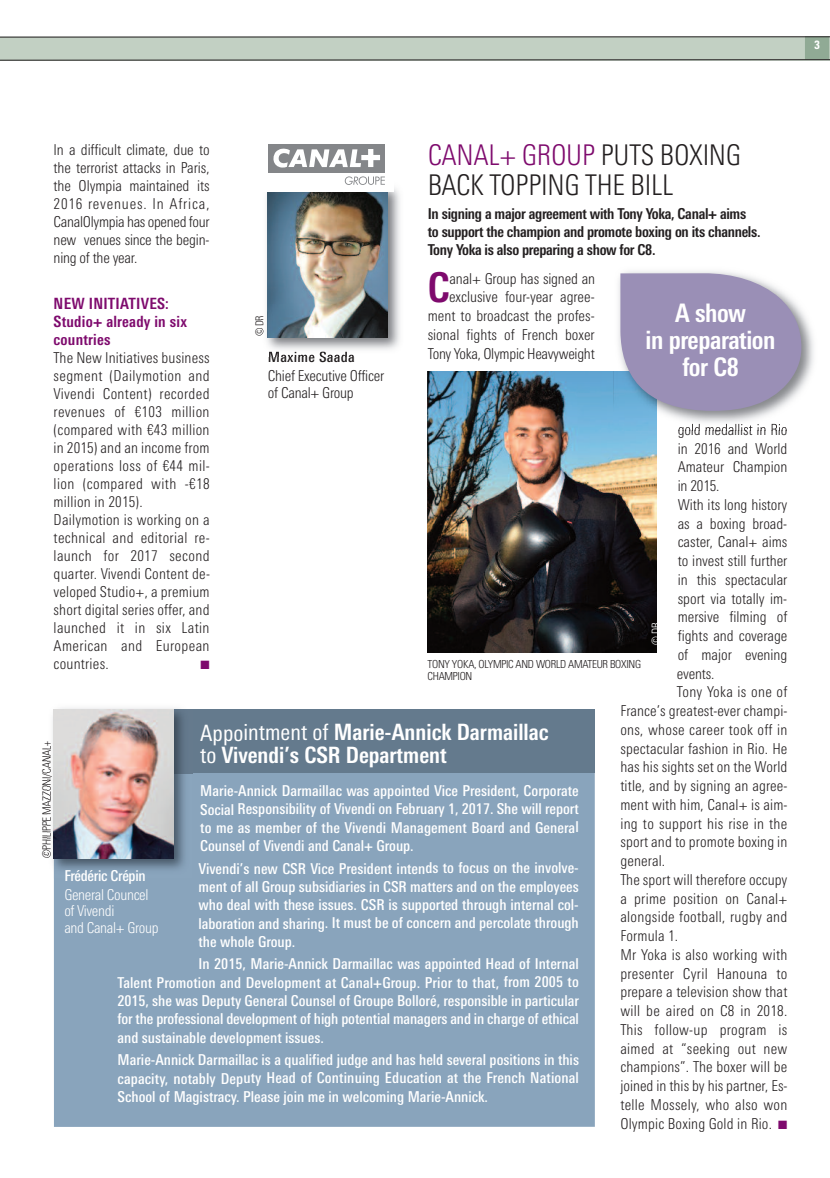
<style>
.page{position:relative;width:830px;height:1178px;background:#fff}
.page>*{position:absolute;margin:0;border:0;box-sizing:border-box;transform-origin:0 0}
.t1{font:700 condensed 40.95px "LT Univers";color:#7e0a6d}
.t2{font:300 condensed 28.5px/30px "LT Univers";letter-spacing:-.01em;color:#231f20}
.t3{font:700 condensed 25.5px/27px "LT Univers";letter-spacing:-.015em;color:#fff;text-align:center}
.t4{font:700 condensed 22.5px/22.6px "LT Univers";color:#fff}
.t5{font:700 condensed 15.45px/18px "LT Univers";letter-spacing:.015em;color:#7e0a6d}
.t6{font:300 condensed 15px/18px "LT Univers";letter-spacing:.01em;color:#231f20;text-align:right}
.t7{font:500 condensed 15px/18.3px "LT Univers";color:#fff;text-align:justify}
.t8{font:700 condensed 15px/18px "LT Univers";letter-spacing:-.02em;color:#231f20}
.t9{font:300 condensed 15px/16.5px "LT Univers";letter-spacing:-.02em;color:#fff}
.t10{font:300 condensed 15px/16.5px "LT Univers";letter-spacing:-.015em;color:#231f20}
.t11{font:500 condensed 15px "LT Univers";letter-spacing:-.02em;color:#fff}
.t12{font:500 condensed 15px "LT Univers";letter-spacing:.02em;color:#231f20}
.t13{font:700 condensed 12px "Univers";color:#fff}
.t14{font:12px "Zapf Dingbats";color:#7e0a6d}
.t15{font:300 condensed 11.1px/12.5px "Univers";letter-spacing:-.025em;color:#231f20}
.t16{font:300 condensed 11.1px "Univers";color:#fff}
.t17{font:300 condensed 10.5px "Univers";color:#231f20}
.s1{color:#7e0a6d}
.s2{font-weight:400}
</style>
<div class="page">
<div style="left:54px;top:715px;width:540px;height:412px;background:#89a4bc"></div>
<svg style="left:0;top:36px;width:829px;height:25px;background:#b4c1b5"></svg>
<div style="left:172px;top:709px;width:422px;height:64px;background:#647a8d"></div>
<img style="left:427px;top:371px;width:229px;height:282px">
<img style="left:263px;top:188px;width:137px;height:162px">
<img style="left:269px;top:351px;width:85px;height:6px">
<svg style="left:261px;top:316px;width:2px;height:19px"></svg>
<img style="left:268px;top:192px;width:119px;height:145px">
<div style="left:255px;top:140px;width:139px;height:52px;background:#fff"></div>
<div style="left:268px;top:145px;width:117px;height:28px;background:#848689"></div>
<svg style="left:273px;top:148px;width:107px;height:20px"></svg>
<svg style="left:344px;top:176px;width:41px;height:9px"></svg>
<img style="left:618px;top:271px;width:196px;height:159px">
<img style="left:678px;top:424px;width:87px;height:6px">
<img style="left:613px;top:371px;width:43px;height:59px">
<svg style="left:620px;top:273px;width:181px;height:138px;background:#9f98bb"></svg>
<img style="left:52px;top:708px;width:126px;height:170px">
<img style="left:54px;top:773px;width:139px;height:105px">
<img style="left:172px;top:709px;width:11px;height:64px">
<img style="left:47px;top:741px;width:5px;height:117px">
<img style="left:54px;top:710px;width:119px;height:149px">
<p class="t13" style="left:814px;top:40px;width:7px">3</p>
<p class="t6" style="left:54px;top:142px;width:157px;text-align:justify">In a difficult climate, due to the terrorist attacks in Paris, the Olympia maintained its 2016 revenues. In Africa, CanalOlympia has opened four new venues since the begin&shy;ning of the year.</p>
<p class="t5" style="left:54px;top:296px;width:135px">NEW INITIATIVES:<br>Studio+ already in six countries</p>
<p class="t6" style="left:54px;top:350px;width:158px;text-align:left">The New Initiatives business segment (Dailymotion and<br>Vivendi Content) recorded revenues of €103 million (compared with €43 million in 2015) and an income from operations loss of €44 mil&shy;lion (compared with -€18 million in 2015).<br>Dailymotion is working on a technical and editorial re&shy;launch for 2017 second quarter. Vivendi Content de&shy;veloped Studio+, a premium short digital series offer, and launched it in six Latin<br>American and European countries.</p>
<h2 class="t2" style="left:427px;top:143px;width:314px"><span class="s1">CANAL+ GROUP</span> PUTS BOXING<br>BACK TOPPING THE BILL</h2>
<p class="t8" style="left:427px;top:206px;width:334px">In signing a major agreement with Tony Yoka, Canal+ aims to support the champion and promote boxing on its channels.<br>Tony Yoka is also preparing a show for C8.</p>
<h1 class="t1" style="left:427px;top:273px;width:23px">C</h1>
<p class="t6" style="left:427px;top:270px;width:169px;line-height:18.8px">anal+ Group has signed an exclusive four-year agree&shy;ment to broadcast the profes&shy;sional fights of French boxer<br>Tony Yoka, Olympic Heavyweight</p>
<h3 class="t3" style="left:645px;top:302px;width:131px">A show<br>in preparation for C8</h3>
<p class="t17" style="left:255px;top:335px;width:22px;rotate:-90deg">©DR</p>
<p class="t12" style="left:268px;top:352px;width:88px">Maxime Saada</p>
<p class="t10" style="left:268px;top:369px;width:118px">Chief Executive Officer of Canal+ Group</p>
<p class="t6" style="left:677px;top:422px;width:111px">gold medallist in Rio</p>
<p class="t6" style="left:677px;top:440px;width:111px">in 2016 and World</p>
<p class="t6" style="left:677px;top:459px;width:111px">Amateur Champion</p>
<p class="t6" style="left:677px;top:478px;width:43px">in 2015.</p>
<p class="t6" style="left:677px;top:497px;width:111px">With its long history</p>
<p class="t6" style="left:677px;top:515px;width:111px">as a boxing broad-</p>
<p class="t6" style="left:677px;top:534px;width:111px">caster, Canal+ aims</p>
<p class="t6" style="left:677px;top:553px;width:111px">to invest still further</p>
<p class="t6" style="left:677px;top:572px;width:111px">in this spectacular</p>
<p class="t6" style="left:677px;top:590px;width:111px">sport via totally im-</p>
<p class="t6" style="left:677px;top:609px;width:111px">mersive filming of</p>
<p class="t6" style="left:677px;top:628px;width:111px">fights and coverage</p>
<p class="t6" style="left:677px;top:647px;width:111px">of major evening</p>
<p class="t6" style="left:676px;top:665px;width:39px">events.</p>
<p class="t6" style="left:676px;top:684px;width:112px">Tony Yoka is one of</p>
<p class="t6" style="left:620px;top:703px;width:169px">France’s greatest-ever champi-</p>
<p class="t6" style="left:620px;top:722px;width:168px">ons, whose career took off in</p>
<p class="t6" style="left:620px;top:740px;width:168px">spectacular fashion in Rio. He</p>
<p class="t6" style="left:620px;top:759px;width:168px">has his sights set on the World</p>
<p class="t6" style="left:620px;top:778px;width:169px">title, and by signing an agree-</p>
<p class="t6" style="left:620px;top:797px;width:169px">ment with him, Canal+ is aim-</p>
<p class="t6" style="left:620px;top:815px;width:168px">ing to support his rise in the</p>
<p class="t6" style="left:620px;top:834px;width:168px">sport and to promote boxing in</p>
<p class="t6" style="left:620px;top:853px;width:46px">general.</p>
<p class="t6" style="left:620px;top:872px;width:168px">The sport will therefore occupy</p>
<p class="t6" style="left:620px;top:890px;width:168px">a prime position on Canal+</p>
<p class="t6" style="left:620px;top:909px;width:168px">alongside football, rugby and</p>
<p class="t6" style="left:620px;top:928px;width:59px">Formula 1.</p>
<p class="t6" style="left:620px;top:947px;width:168px">Mr Yoka is also working with</p>
<p class="t6" style="left:620px;top:965px;width:168px">presenter Cyril Hanouna to</p>
<p class="t6" style="left:620px;top:984px;width:168px">prepare a television show that</p>
<p class="t6" style="left:620px;top:1003px;width:168px">will be aired on C8 in 2018.</p>
<p class="t6" style="left:620px;top:1022px;width:168px">This follow-up program is</p>
<p class="t6" style="left:620px;top:1040px;width:168px">aimed at “seeking out new</p>
<p class="t6" style="left:620px;top:1059px;width:168px">champions”. The boxer will be</p>
<p class="t6" style="left:620px;top:1078px;width:169px">joined in this by his partner, Es-</p>
<p class="t6" style="left:620px;top:1097px;width:168px">telle Mossely, who also won</p>
<p class="t6" style="left:620px;top:1115px;width:168px">Olympic Boxing Gold in Rio. <span class="s1">■</span></p>
<p class="t16" style="left:651px;top:645px;width:24px;rotate:-90deg">©DR</p>
<p class="t15" style="left:427px;top:659px;width:215px">TONY YOKA, OLYMPIC AND WORLD AMATEUR BOXING<br>CHAMPION</p>
<p class="t14" style="left:200px;top:658px;width:11px">■</p>
<h3 class="t4" style="left:200px;top:723px;width:350px"><span class="s2">Appointment of</span> Marie-Annick Darmaillac <span class="s2">to</span> Vivendi’s CSR Department</h3>
<p class="t7" style="left:200px;top:783px;width:380px">Marie-Annick Darmaillac was appointed Vice President, Corporate Social Responsibility of Vivendi on February 1, 2017. She will report to me as member of the Vivendi Management Board and General Counsel of Vivendi and Canal+ Group.</p>
<p class="t7" style="left:198px;top:860px;width:381px">Vivendi’s new CSR Vice President intends to focus on the involve&shy;ment of all Group subsidiaries in CSR matters and on the employees who deal with these issues. CSR is supported through internal col&shy;laboration and sharing. It must be of concern and percolate through the whole Group.</p>
<p class="t7" style="left:117px;top:956px;width:463px;text-indent:81px">In 2015, Marie-Annick Darmaillac was appointed Head of Internal Talent Promotion and Development at Canal+Group. Prior to that, from 2005 to 2015, she was Deputy General Counsel of Groupe Bolloré, responsible in particular for the professional development of high potential managers and in charge of ethical and sustainable development issues.</p>
<p class="t7" style="left:117px;top:1052px;width:463px">Marie-Annick Darmaillac is a qualified judge and has held several positions in this capacity, notably Deputy Head of Continuing Education at the French National School of Magistracy. Please join me in welcoming Marie-Annick.</p>
<p class="t15" style="left:41px;top:858px;width:119px;rotate:-90deg">©PHIL PI PE MAZZONI/CANAL+</p>
<p class="t11" style="left:64px;top:870px;width:83px">Frédéric Crépin</p>
<p class="t9" style="left:64px;top:888px;width:96px">General Councel of Vivendi<br>and Canal+ Group</p>
</div>
